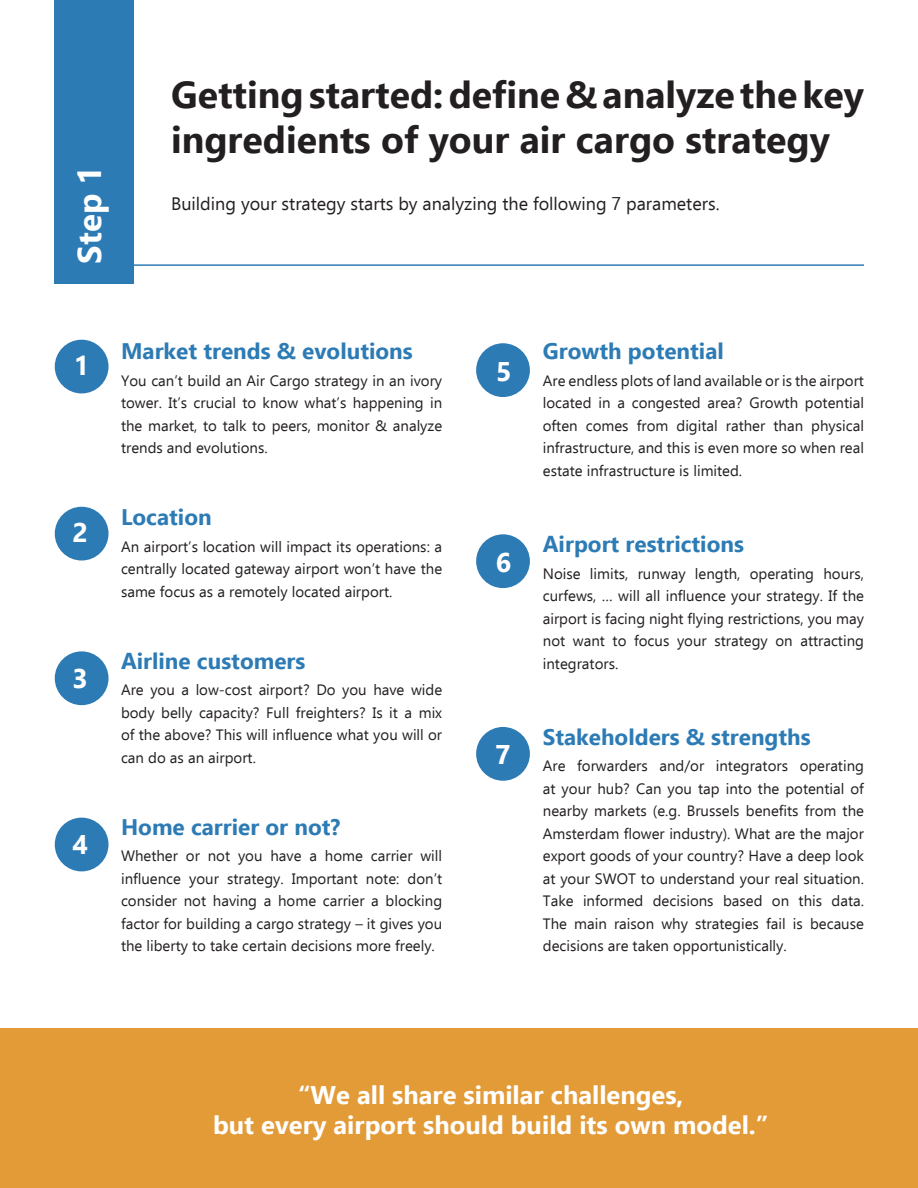
<style>
.page{position:relative;width:918px;height:1188px;background:#fff}
.page>*{position:absolute;margin:0;border:0;box-sizing:border-box;transform-origin:0 0}
.t1{font:700 37.5px/45px "Ebrima";color:#231f20}
.t2{font:700 33px "Ebrima";color:#fff}
.t3{font:700 27px "Ebrima";color:#fff}
.t4{font:700 25.5px "Ebrima";color:#fff}
.t5{font:700 22.5px "Ebrima";color:#2d7bb5}
.t6{font:18px "Ebrima";color:#231f20}
.t7{font:15px/22.5px "Ebrima";color:#231f20;text-align:justify}
</style>
<div class="page">
<div style="left:55px;top:0;width:79px;height:283px;background:#2d7bb5"></div>
<hr style="left:116px;top:264px;width:748px;height:2px;background:#2d7bb5">
<div style="left:55px;top:340px;width:54px;height:53px;background:#2d7bb5;border-radius:50%"></div>
<div style="left:55px;top:507px;width:54px;height:54px;background:#2d7bb5;border-radius:50%"></div>
<div style="left:55px;top:651px;width:54px;height:54px;background:#2d7bb5;border-radius:50%"></div>
<div style="left:55px;top:818px;width:54px;height:53px;background:#2d7bb5;border-radius:50%"></div>
<div style="left:476px;top:343px;width:54px;height:54px;background:#2d7bb5;border-radius:50%"></div>
<div style="left:476px;top:534px;width:54px;height:54px;background:#2d7bb5;border-radius:50%"></div>
<div style="left:476px;top:727px;width:54px;height:54px;background:#2d7bb5;border-radius:50%"></div>
<div style="left:0;top:1029px;width:918px;height:159px;background:#e39b38"></div>
<p class="t2" style="left:63px;top:264px;width:99px;rotate:-90deg">Step 1</p>
<p class="t1" style="left:171px;top:70px;width:694px">Getting started: define &amp; analyze the key ingredients of your air cargo strategy</p>
<p class="t6" style="left:171px;top:190px;width:550px">Building your strategy starts by analyzing the following 7 parameters.</p>
<p class="t3" style="left:74px;top:344px;width:17px">1</p>
<p class="t3" style="left:72px;top:511px;width:17px">2</p>
<p class="t3" style="left:72px;top:658px;width:17px">3</p>
<p class="t3" style="left:72px;top:823px;width:17px">4</p>
<p class="t5" style="left:121px;top:333px;width:293px">Market trends &amp; evolutions</p>
<p class="t7" style="left:121px;top:369px;width:323px">You can’t build an Air Cargo strategy in an ivory tower. It’s crucial to know what’s happening in the market, to talk to peers, monitor &amp; analyze trends and evolutions.</p>
<p class="t5" style="left:121px;top:499px;width:92px">Location</p>
<p class="t7" style="left:121px;top:535px;width:323px">An airport’s location will impact its operations: a centrally located gateway airport won’t have the same focus as a remotely located airport.</p>
<p class="t5" style="left:121px;top:643px;width:186px">Airline customers</p>
<p class="t7" style="left:121px;top:678px;width:323px">Are you a low-cost airport? Do you have wide body belly capacity? Full freighters? Is it a mix of the above? This will influence what you will or can do as an airport.</p>
<p class="t5" style="left:121px;top:809px;width:221px">Home carrier or not?</p>
<p class="t7" style="left:121px;top:844px;width:323px">Whether or not you have a home carrier will influence your strategy. Important note: don’t consider not having a home carrier a blocking factor for building a cargo strategy – it gives you the liberty to take certain decisions more freely.</p>
<p class="t3" style="left:496px;top:350px;width:17px">5</p>
<p class="t3" style="left:496px;top:541px;width:17px">6</p>
<p class="t3" style="left:495px;top:733px;width:17px">7</p>
<p class="t5" style="left:543px;top:333px;width:183px">Growth potential</p>
<p class="t7" style="left:543px;top:369px;width:323px">Are endless plots of land available or is the airport located in a congested area? Growth potential often comes from digital rather than physical infrastructure, and this is even more so when real estate infrastructure is limited.</p>
<p class="t5" style="left:543px;top:526px;width:203px">Airport restrictions</p>
<p class="t7" style="left:543px;top:562px;width:323px">Noise limits, runway length, operating hours, curfews, … will all influence your strategy. If the airport is facing night flying restrictions, you may not want to focus your strategy on attracting integrators.</p>
<p class="t5" style="left:543px;top:719px;width:269px">Stakeholders &amp; strengths</p>
<p class="t7" style="left:543px;top:754px;width:323px">Are forwarders and/or integrators operating at your hub? Can you tap into the potential of nearby markets (e.g. Brussels benefits from the Amsterdam flower industry). What are the major export goods of your country? Have a deep look at your SWOT to understand your real situation.<br>Take informed decisions based on this data.<br>The main raison why strategies fail is because decisions are taken opportunistically.</p>
<p class="t4" style="left:298px;top:1075px;width:387px">“We all share similar challenges,</p>
<p class="t4" style="left:213px;top:1105px;width:557px">but every airport should build its own model.”</p>
</div>
